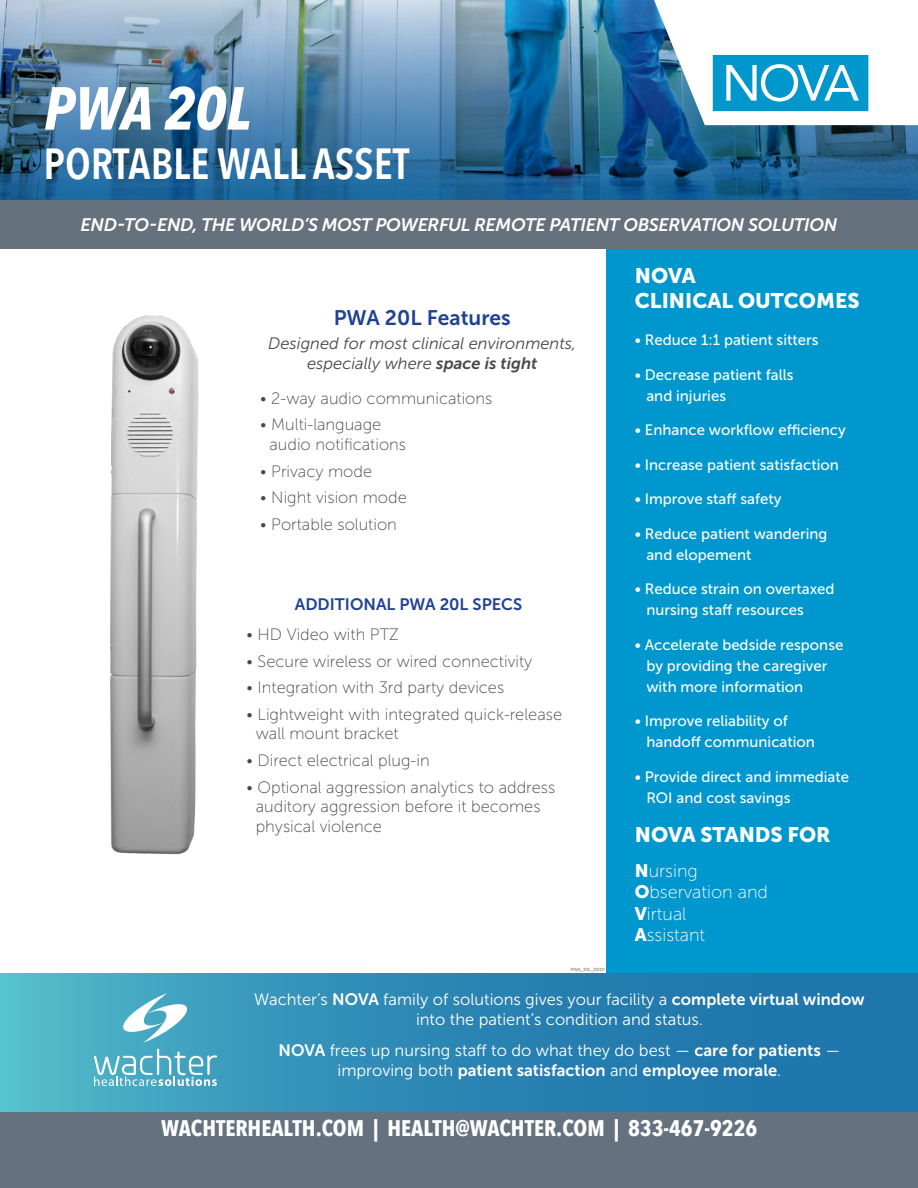
<style>
.page{position:relative;width:918px;height:1188px;background:#fff}
.page>*{position:absolute;margin:0;border:0;box-sizing:border-box;transform-origin:0 0}
.t1{font:italic 700 60px "Avenir Next Condensed";color:#fff}
.t2{font:600 43.5px "Avenir Next Condensed";color:#fff}
.t3{font:700 22.5px "Avenir Next Condensed";color:#fff}
.t4{font:21px/25.2px "Museo Sans 900";color:#fff}
.t5{font:21px "Museo Sans 700";color:#204295}
.t6{font:italic 18px "Museo Sans 700";letter-spacing:-.02em;color:#fff}
.t7{font:18px/21.6px "Museo Sans 100";color:#fff}
.t8{font:16.5px/19.8px "Museo Sans 100";color:#494849}
.t9{font:16.5px/19.8px "Museo Sans 300";color:#fff;text-align:center}
.t10{font:italic 16.5px/19.8px "Museo Sans 300";color:#494849;text-align:center}
.t11{font:16.5px "Museo Sans 700";color:#fff}
.t12{font:16.5px "Museo Sans 700";color:#204295}
.t13{font:15px/21px "Museo Sans 500";color:#fff}
.t14{font:4.5px "Cabin";color:#6d6e70}
.s1{font-family:"Museo Sans 700"}
.s2{font-family:"Museo Sans 900"}
.s3{font-family:"Museo Sans 300"}
</style>
<div class="page">
<div style="left:606px;top:224px;width:312px;height:749px;background:#0097ce"></div>
<img style="left:0;top:0;width:918px;height:200px">
<svg style="left:0;top:973px;width:918px;height:139px;background:#2e8ab5"></svg>
<svg style="left:120px;top:993px;width:70px;height:50px"></svg>
<svg style="left:94px;top:1049px;width:123px;height:37px;background:#70bbd0"></svg>
<svg style="left:713px;top:55px;width:155px;height:56px;background:#2ea9d5"></svg>
<div style="left:0;top:1112px;width:918px;height:76px;background:#64717e"></div>
<div style="left:0;top:200px;width:918px;height:48px;background:#66717e"></div>
<img style="left:110px;top:315px;width:89px;height:540px">
<h1 class="t1" style="left:44px;top:72px;width:209px">PWA 20L</h1>
<h2 class="t2" style="left:44px;top:127px;width:367px">PORTABLE WALL ASSET</h2>
<p class="t6" style="left:81px;top:215px;width:758px">END-TO-END, THE WORLD’S MOST POWERFUL REMOTE PATIENT OBSERVATION SOLUTION</p>
<h3 class="t5" style="left:334px;top:306px;width:179px">PWA 20L Features</h3>
<p class="t10" style="left:268px;top:333px;width:310px">Designed for most clinical environments, especially where <span class="s1">space is tight</span></p>
<p class="t8" style="left:260px;top:388px;width:234px">• 2-way audio communications</p>
<p class="t8" style="left:269px;top:415px;width:138px;text-indent:-9px">• Multi-language audio notifications</p>
<p class="t8" style="left:260px;top:461px;width:113px">• Privacy mode</p>
<p class="t8" style="left:260px;top:488px;width:148px">• Night vision mode</p>
<p class="t8" style="left:260px;top:514px;width:138px">• Portable solution</p>
<p class="t12" style="left:295px;top:595px;width:229px">ADDITIONAL PWA 20L SPECS</p>
<p class="t8" style="left:247px;top:625px;width:154px">• HD Video with PTZ</p>
<p class="t8" style="left:247px;top:651px;width:287px">• Secure wireless or wired connectivity</p>
<p class="t8" style="left:247px;top:678px;width:259px">• Integration with 3rd party devices</p>
<p class="t8" style="left:256px;top:704px;width:308px;text-indent:-9px">• Lightweight with integrated quick-release wall mount bracket</p>
<p class="t8" style="left:247px;top:751px;width:185px">• Direct electrical plug-in</p>
<p class="t8" style="left:256px;top:777px;width:301px;text-indent:-9px">• Optional aggression analytics to address auditory aggression before it becomes physical violence</p>
<p class="t14" style="left:571px;top:966px;width:35px">PWA_20L_0001</p>
<h3 class="t4" style="left:635px;top:263px;width:226px">NOVA<br>CLINICAL OUTCOMES</h3>
<p class="t13" style="left:635px;top:330px;width:185px">• Reduce 1:1 patient sitters</p>
<p class="t13" style="left:646px;top:364px;width:149px;text-indent:-12px">• Decrease patient falls and injuries</p>
<p class="t13" style="left:635px;top:420px;width:212px">• Enhance workflow efficiency</p>
<p class="t13" style="left:635px;top:454px;width:206px">• Increase patient satisfaction</p>
<p class="t13" style="left:635px;top:489px;width:148px">• Improve staff safety</p>
<p class="t13" style="left:646px;top:523px;width:183px;text-indent:-12px">• Reduce patient wandering and elopement</p>
<p class="t13" style="left:646px;top:579px;width:190px;text-indent:-12px">• Reduce strain on overtaxed nursing staff resources</p>
<p class="t13" style="left:646px;top:634px;width:199px;text-indent:-12px">• Accelerate bedside response by providing the caregiver with more information</p>
<p class="t13" style="left:646px;top:711px;width:170px;text-indent:-12px">• Improve reliability of handoff communication</p>
<p class="t13" style="left:646px;top:766px;width:204px;text-indent:-12px">• Provide direct and immediate<br>ROI and cost savings</p>
<h3 class="t4" style="left:635px;top:821px;width:197px">NOVA STANDS FOR</h3>
<p class="t7" style="left:635px;top:860px;width:135px"><span class="s2">N</span>ursing<br><span class="s2">O</span>bservation and<br><span class="s2">V</span>irtual<br><span class="s2">A</span>ssistant</p>
<p class="t9" style="left:254px;top:990px;width:612px">Wachter’s <span class="s1">NOVA</span> family of solutions gives your facility a <span class="s1">complete virtual window </span>into the patient’s condition and status.</p>
<p class="t9" style="left:279px;top:1041px;width:563px"><span class="s1">NOVA</span> frees up nursing staff to do what they do best — <span class="s1">care for patients</span> —</p>
<p class="t11" style="left:338px;top:1061px;width:445px"><span class="s3">improving both</span> patient satisfaction <span class="s3">and</span> employee morale<span class="s3">.</span></p>
<h3 class="t3" style="left:161px;top:1115px;width:598px">WACHTERHEALTH.COM | HEALTH@WACHTER.COM | 833-467-9226</h3>
</div>
